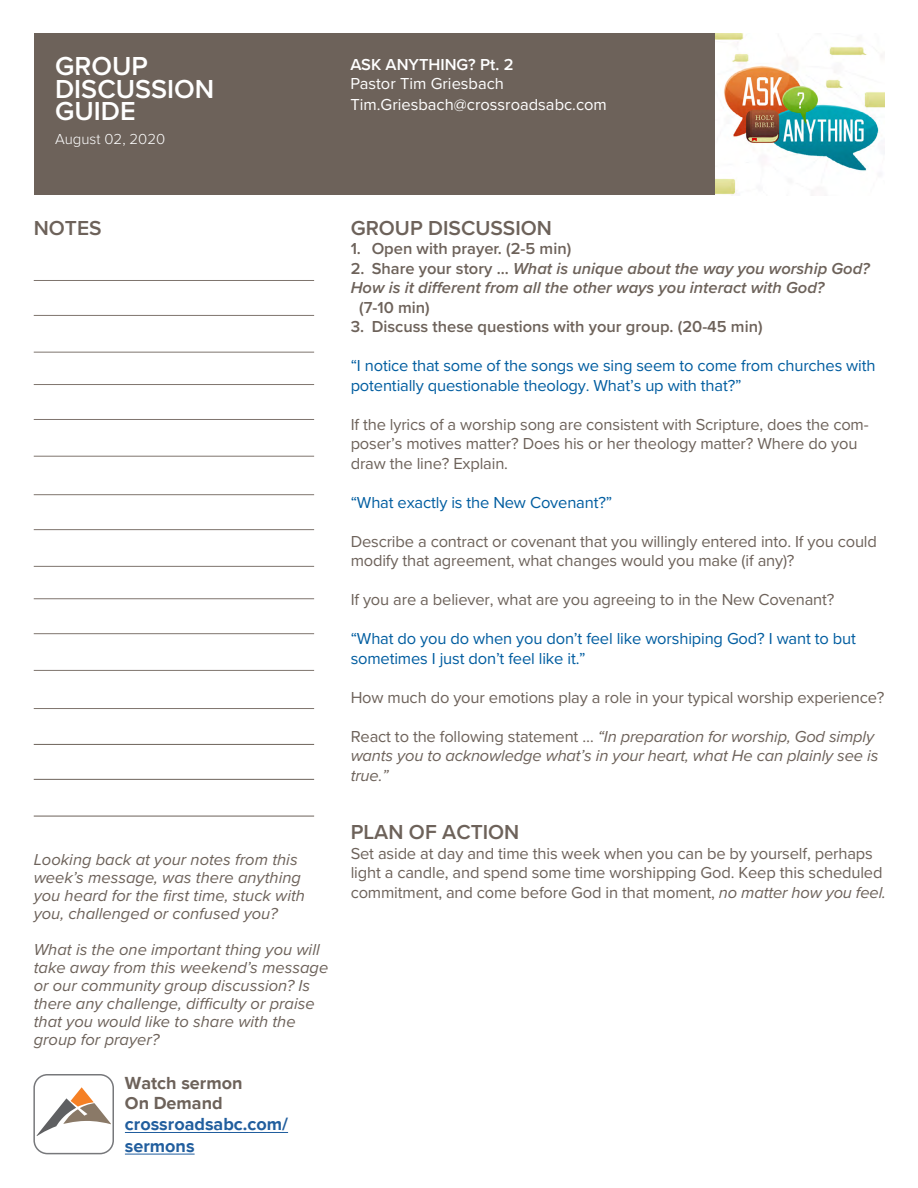
<style>
.page{position:relative;width:918px;height:1188px;background:#fff}
.page>*{position:absolute;margin:0;border:0;box-sizing:border-box;transform-origin:0 0}
.t1{font:600 27px/22.5px "Proxima Nova";color:#fff}
.t2{font:600 21px "Proxima Nova";color:#6d625a}
.t3{font:700 18px/21.6px "Proxima Nova";color:#215e9e}
.t4{font:700 18px/19.5px "Proxima Nova";color:#6d625a}
.t5{font:16.5px/19.5px "Proxima Nova";letter-spacing:-.01em;color:#6d625a}
.t6{font:italic 16.5px/18px "Proxima Nova";color:#6d625a}
.t7{font:16.5px/19.5px "Proxima Nova";letter-spacing:-.01em;color:#005da0}
.t8{font:italic 600 16.5px/19.5px "Proxima Nova";color:#6d625a}
.t9{font:600 16.5px "Proxima Nova";color:#6d625a}
.t10{font:16.5px/21px "Proxima Nova";color:#fff}
.t11{font:600 16.5px "Proxima Nova";color:#fff}
.t12{font:300 15px "Proxima Nova";color:#fff}
.s1{font-style:normal}
.s2{font-style:italic}
</style>
<div class="page">
<div style="left:34px;top:34px;width:681px;height:161px;background:#6d625a"></div>
<img style="left:715px;top:34px;width:169px;height:161px">
<div style="left:33px;top:1074px;width:81px;height:80px;border:2px solid #77787b;border-radius:13px"></div>
<svg style="left:36px;top:1087px;width:75px;height:49px"></svg>
<hr style="left:125px;top:1132px;width:163px;height:1px;background:#215e9e">
<hr style="left:125px;top:1154px;width:70px;height:1px;background:#215e9e">
<hr style="left:34px;top:280px;width:280px;height:1px;background:#6d625a">
<hr style="left:34px;top:315px;width:280px;height:1px;background:#6d625a">
<hr style="left:34px;top:352px;width:280px;height:1px;background:#6d625a">
<hr style="left:34px;top:384px;width:280px;height:1px;background:#6d625a">
<hr style="left:34px;top:419px;width:280px;height:1px;background:#6d625a">
<hr style="left:34px;top:456px;width:280px;height:1px;background:#6d625a">
<hr style="left:34px;top:494px;width:280px;height:1px;background:#6d625a">
<hr style="left:34px;top:529px;width:280px;height:1px;background:#6d625a">
<hr style="left:34px;top:566px;width:280px;height:1px;background:#6d625a">
<hr style="left:34px;top:598px;width:280px;height:1px;background:#6d625a">
<hr style="left:34px;top:633px;width:280px;height:1px;background:#6d625a">
<hr style="left:34px;top:670px;width:280px;height:1px;background:#6d625a">
<hr style="left:34px;top:708px;width:280px;height:1px;background:#6d625a">
<hr style="left:34px;top:744px;width:280px;height:1px;background:#6d625a">
<hr style="left:34px;top:779px;width:280px;height:1px;background:#6d625a">
<hr style="left:34px;top:816px;width:280px;height:1px;background:#6d625a">
<h1 class="t1" style="left:55px;top:54px;width:161px">GROUP<br>DISCUSSION<br>GUIDE</h1>
<p class="t11" style="left:350px;top:52px;width:165px">ASK ANYTHING? Pt. 2</p>
<p class="t10" style="left:350px;top:72px;width:258px">Pastor Tim Griesbach<br>Tim.Griesbach@crossroadsabc.com</p>
<p class="t12" style="left:55px;top:128px;width:112px">August 02, 2020</p>
<p class="t2" style="left:34px;top:212px;width:69px">NOTES</p>
<p class="t6" style="left:34px;top:849px;width:273px">Looking back at your notes from this week’s message, was there anything you heard for the first time, stuck with you, challenged or confused you?</p>
<p class="t6" style="left:34px;top:939px;width:296px">What is the one important thing you will take away from this weekend’s message or our community group discussion? Is there any challenge, difficulty or praise that you would like to share with the group for prayer?</p>
<p class="t4" style="left:125px;top:1074px;width:119px">Watch sermon<br>On Demand</p>
<p class="t3" style="left:125px;top:1114px;width:165px">crossroadsabc.com/ sermons</p>
<p class="t2" style="left:351px;top:212px;width:203px">GROUP DISCUSSION</p>
<p class="t9" style="left:351px;top:237px;width:222px">1. Open with prayer. (2-5 min)</p>
<p class="t8" style="left:351px;top:258px;width:521px"><span class="s1">2. Share your story ...</span> What is unique about the way you worship God?<br>How is it different from all the other ways you interact with God?</p>
<p class="t9" style="left:359px;top:295px;width:72px">(7-10 min)</p>
<p class="t9" style="left:351px;top:315px;width:413px">3. Discuss these questions with your group. (20-45 min)</p>
<p class="t7" style="left:351px;top:355px;width:526px">“I notice that some of the songs we sing seem to come from churches with potentially questionable theology. What’s up with that?”</p>
<p class="t5" style="left:351px;top:414px;width:520px">If the lyrics of a worship song are consistent with Scripture, does the com&shy;poser’s motives matter? Does his or her theology matter? Where do you draw the line? Explain.</p>
<p class="t7" style="left:351px;top:492px;width:263px">“What exactly is the New Covenant?”</p>
<p class="t5" style="left:351px;top:531px;width:528px">Describe a contract or covenant that you willingly entered into. If you could modify that agreement, what changes would you make (if any)?</p>
<p class="t5" style="left:351px;top:589px;width:485px">If you are a believer, what are you agreeing to in the New Covenant?</p>
<p class="t7" style="left:351px;top:628px;width:507px">“What do you do when you don’t feel like worshiping God? I want to but sometimes I just don’t feel like it.”</p>
<p class="t5" style="left:351px;top:687px;width:535px">How much do your emotions play a role in your typical worship experience?</p>
<p class="t6" style="left:351px;top:726px;width:529px;line-height:19.5px"><span class="s1">React to the following statement …</span> “In preparation for worship, God simply wants you to acknowledge what’s in your heart, what He can plainly see is true.”</p>
<p class="t2" style="left:351px;top:817px;width:170px">PLAN OF ACTION</p>
<p class="t5" style="left:351px;top:843px;width:537px">Set aside at day and time this week when you can be by yourself, perhaps light a candle, and spend some time worshipping God. Keep this scheduled commitment, and come before God in that moment, <span class="s2">no matter how you feel.</span></p>
</div>
